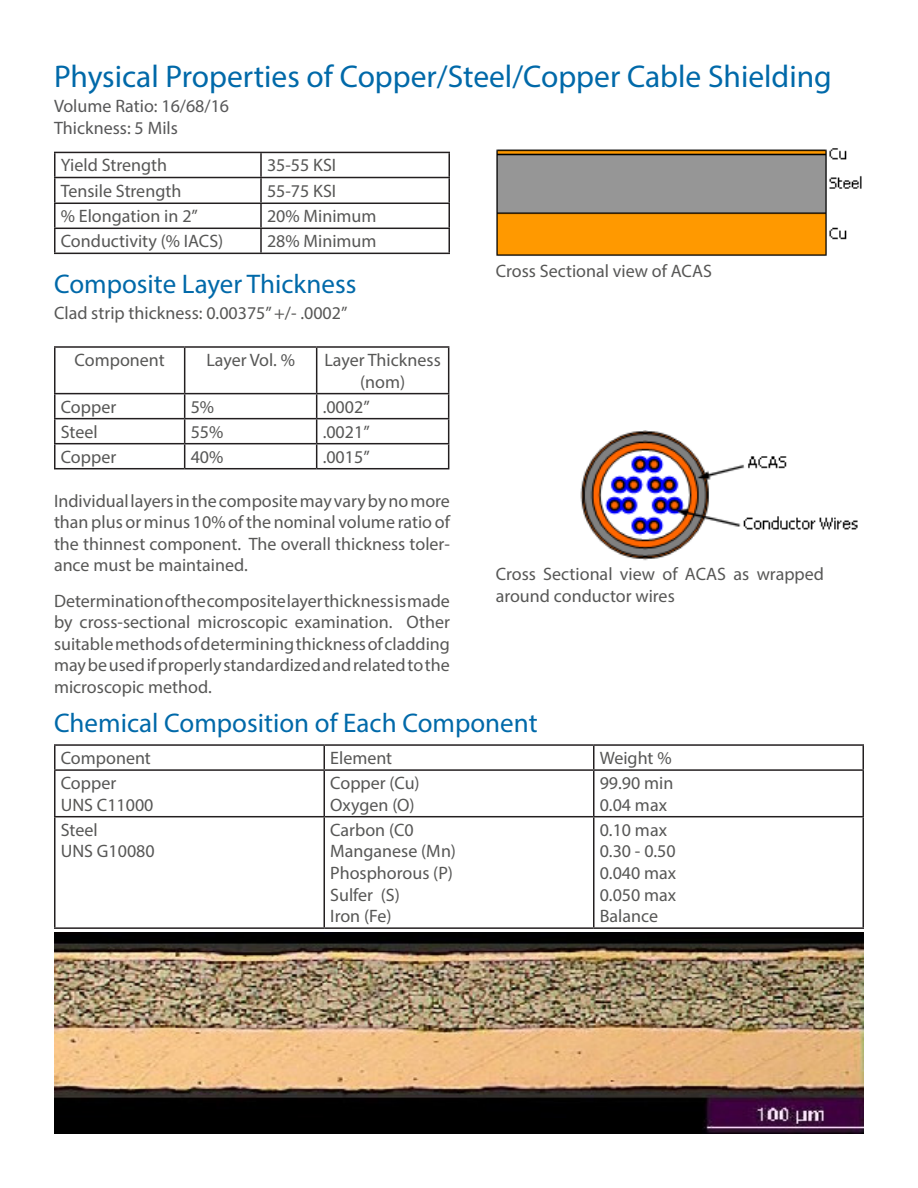
<style>
.page{position:relative;width:918px;height:1188px;background:#fff}
.page>*{position:absolute;margin:0;border:0;box-sizing:border-box;transform-origin:0 0}
.t1{font:31.5px "Myriad Pro";color:#0069a9}
.t2{font:27px "Myriad Pro";color:#0069a9}
.t3{font:18px/21.6px "Myriad Pro";color:#575756;text-align:justify}
.t4{font:18px "Myriad Pro";color:#575758}
</style>
<div class="page">
<hr style="left:54px;top:346px;width:131px;height:2px;background:#231f20">
<hr style="left:54px;top:348px;width:2px;height:45px;background:#231f20">
<hr style="left:185px;top:346px;width:132px;height:2px;background:#231f20">
<hr style="left:184px;top:348px;width:1px;height:45px;background:#231f20">
<hr style="left:317px;top:346px;width:132px;height:2px;background:#231f20">
<hr style="left:316px;top:348px;width:1px;height:45px;background:#231f20">
<hr style="left:448px;top:348px;width:1px;height:45px;background:#231f20">
<hr style="left:54px;top:393px;width:131px;height:1px;background:#231f20">
<hr style="left:54px;top:394px;width:2px;height:24px;background:#231f20">
<hr style="left:185px;top:393px;width:132px;height:1px;background:#231f20">
<hr style="left:317px;top:393px;width:132px;height:1px;background:#231f20">
<hr style="left:54px;top:418px;width:131px;height:1px;background:#231f20">
<hr style="left:54px;top:419px;width:2px;height:24px;background:#231f20">
<hr style="left:185px;top:418px;width:132px;height:1px;background:#231f20">
<hr style="left:317px;top:418px;width:132px;height:1px;background:#231f20">
<hr style="left:54px;top:443px;width:131px;height:1px;background:#231f20">
<hr style="left:54px;top:444px;width:2px;height:24px;background:#231f20">
<hr style="left:185px;top:443px;width:132px;height:1px;background:#231f20">
<svg style="left:184px;top:394px;width:1px;height:74px"></svg>
<hr style="left:317px;top:443px;width:132px;height:1px;background:#231f20">
<svg style="left:316px;top:394px;width:1px;height:74px"></svg>
<svg style="left:448px;top:394px;width:1px;height:74px"></svg>
<hr style="left:54px;top:468px;width:131px;height:1px;background:#231f20">
<hr style="left:185px;top:468px;width:132px;height:1px;background:#231f20">
<hr style="left:317px;top:468px;width:132px;height:1px;background:#231f20">
<hr style="left:54px;top:152px;width:207px;height:1px;background:#231f20">
<hr style="left:54px;top:153px;width:2px;height:24px;background:#231f20">
<hr style="left:261px;top:152px;width:189px;height:1px;background:#231f20">
<hr style="left:260px;top:153px;width:2px;height:24px;background:#231f20">
<hr style="left:448px;top:153px;width:2px;height:24px;background:#231f20">
<hr style="left:54px;top:177px;width:207px;height:1px;background:#231f20">
<hr style="left:54px;top:178px;width:2px;height:25px;background:#231f20">
<hr style="left:261px;top:177px;width:189px;height:1px;background:#231f20">
<hr style="left:260px;top:178px;width:2px;height:25px;background:#231f20">
<hr style="left:448px;top:178px;width:2px;height:25px;background:#231f20">
<hr style="left:54px;top:203px;width:207px;height:1px;background:#231f20">
<hr style="left:54px;top:204px;width:2px;height:24px;background:#231f20">
<hr style="left:261px;top:203px;width:189px;height:1px;background:#231f20">
<hr style="left:260px;top:204px;width:2px;height:24px;background:#231f20">
<hr style="left:448px;top:204px;width:2px;height:24px;background:#231f20">
<hr style="left:54px;top:228px;width:207px;height:1px;background:#231f20">
<hr style="left:54px;top:229px;width:2px;height:24px;background:#231f20">
<hr style="left:261px;top:228px;width:189px;height:1px;background:#231f20">
<hr style="left:260px;top:229px;width:2px;height:24px;background:#231f20">
<hr style="left:448px;top:229px;width:2px;height:24px;background:#231f20">
<hr style="left:54px;top:253px;width:207px;height:1px;background:#231f20">
<hr style="left:261px;top:253px;width:189px;height:1px;background:#231f20">
<hr style="left:54px;top:744px;width:270px;height:2px;background:#231f20">
<hr style="left:54px;top:746px;width:2px;height:23px;background:#231f20">
<hr style="left:324px;top:744px;width:270px;height:2px;background:#231f20">
<svg style="left:324px;top:746px;width:1px;height:23px"></svg>
<hr style="left:594px;top:744px;width:270px;height:2px;background:#231f20">
<svg style="left:593px;top:746px;width:1px;height:23px"></svg>
<hr style="left:862px;top:746px;width:2px;height:23px;background:#231f20">
<hr style="left:54px;top:769px;width:270px;height:2px;background:#231f20">
<hr style="left:54px;top:771px;width:2px;height:45px;background:#231f20">
<hr style="left:324px;top:769px;width:270px;height:2px;background:#231f20">
<hr style="left:324px;top:771px;width:1px;height:45px;background:#231f20">
<hr style="left:594px;top:769px;width:270px;height:2px;background:#231f20">
<hr style="left:593px;top:771px;width:1px;height:45px;background:#231f20">
<hr style="left:862px;top:771px;width:2px;height:45px;background:#231f20">
<hr style="left:54px;top:816px;width:270px;height:1px;background:#231f20">
<hr style="left:54px;top:817px;width:2px;height:110px;background:#231f20">
<hr style="left:324px;top:816px;width:270px;height:1px;background:#231f20">
<hr style="left:324px;top:817px;width:1px;height:110px;background:#231f20">
<hr style="left:594px;top:816px;width:270px;height:1px;background:#231f20">
<hr style="left:593px;top:817px;width:1px;height:110px;background:#231f20">
<hr style="left:862px;top:817px;width:2px;height:110px;background:#231f20">
<hr style="left:54px;top:927px;width:270px;height:2px;background:#231f20">
<hr style="left:324px;top:927px;width:270px;height:2px;background:#231f20">
<hr style="left:594px;top:927px;width:270px;height:2px;background:#231f20">
<img style="left:54px;top:932px;width:810px;height:202px">
<img style="left:496px;top:148px;width:366px;height:108px">
<img style="left:580px;top:430px;width:278px;height:131px">
<p class="t1" style="left:54px;top:57px;width:779px">Physical Properties of Copper/Steel/Copper Cable Shielding</p>
<p class="t4" style="left:54px;top:95px;width:177px">Volume Ratio: 16/68/16</p>
<p class="t4" style="left:54px;top:117px;width:125px">Thickness: 5 Mils</p>
<p class="t3" style="left:61px;top:154px;width:108px">Yield Strength</p>
<p class="t3" style="left:267px;top:154px;width:71px">35-55 KSI</p>
<p class="t3" style="left:61px;top:179px;width:122px">Tensile Strength</p>
<p class="t3" style="left:267px;top:179px;width:71px">55-75 KSI</p>
<p class="t3" style="left:61px;top:205px;width:139px">% Elongation in 2”</p>
<p class="t3" style="left:267px;top:205px;width:111px">20% Minimum</p>
<p class="t3" style="left:61px;top:230px;width:164px">Conductivity (% IACS)</p>
<p class="t3" style="left:267px;top:230px;width:111px">28% Minimum</p>
<p class="t2" style="left:54px;top:267px;width:304px">Composite Layer Thickness</p>
<p class="t3" style="left:54px;top:302px;width:295px">Clad strip thickness: 0.00375” +/- .0002”</p>
<p class="t3" style="left:75px;top:349px;width:92px">Component</p>
<p class="t3" style="left:206px;top:349px;width:90px">Layer Vol. %</p>
<p class="t3" style="left:324px;top:349px;width:118px;text-align:center">Layer Thickness (nom)</p>
<p class="t3" style="left:61px;top:396px;width:57px">Copper</p>
<p class="t3" style="left:191px;top:396px;width:25px">5%</p>
<p class="t3" style="left:323px;top:396px;width:49px">.0002”</p>
<p class="t3" style="left:61px;top:421px;width:38px">Steel</p>
<p class="t3" style="left:191px;top:421px;width:34px">55%</p>
<p class="t3" style="left:323px;top:421px;width:49px">.0021”</p>
<p class="t3" style="left:61px;top:446px;width:57px">Copper</p>
<p class="t3" style="left:191px;top:446px;width:34px">40%</p>
<p class="t3" style="left:323px;top:446px;width:49px">.0015”</p>
<p class="t3" style="left:54px;top:490px;width:398px">Individual layers in the composite may vary by no more than plus or minus 10% of the nominal volume ratio of the thinnest component. The overall thickness toler&shy;ance must be maintained.</p>
<p class="t3" style="left:54px;top:589px;width:398px">Determination of the composite layer thickness is made by cross-sectional microscopic examination. Other suitable methods of determining thickness of cladding may be used if properly standardized and related to the microscopic method.</p>
<p class="t3" style="left:496px;top:260px;width:218px">Cross Sectional view of ACAS</p>
<p class="t3" style="left:496px;top:563px;width:330px">Cross Sectional view of ACAS as wrapped around conductor wires</p>
<p class="t2" style="left:54px;top:707px;width:485px">Chemical Composition of Each Component</p>
<p class="t3" style="left:61px;top:747px;width:92px">Component</p>
<p class="t3" style="left:330px;top:747px;width:64px">Element</p>
<p class="t3" style="left:600px;top:747px;width:73px">Weight %</p>
<p class="t3" style="left:61px;top:772px;width:57px">Copper</p>
<p class="t3" style="left:61px;top:794px;width:94px">UNS C11000</p>
<p class="t3" style="left:330px;top:772px;width:91px">Copper (Cu)</p>
<p class="t3" style="left:330px;top:794px;width:86px">Oxygen (O)</p>
<p class="t3" style="left:600px;top:772px;width:75px">99.90 min</p>
<p class="t3" style="left:600px;top:794px;width:69px">0.04 max</p>
<p class="t3" style="left:61px;top:819px;width:38px">Steel</p>
<p class="t3" style="left:61px;top:840px;width:95px">UNS G10080</p>
<p class="t3" style="left:330px;top:819px;width:85px">Carbon (C0</p>
<p class="t3" style="left:330px;top:840px;width:127px">Manganese (Mn)</p>
<p class="t3" style="left:330px;top:862px;width:124px">Phosphorous (P)</p>
<p class="t3" style="left:330px;top:883px;width:71px">Sulfer (S)</p>
<p class="t3" style="left:330px;top:905px;width:63px">Iron (Fe)</p>
<p class="t3" style="left:600px;top:819px;width:69px">0.10 max</p>
<p class="t3" style="left:600px;top:840px;width:78px">0.30 - 0.50</p>
<p class="t3" style="left:600px;top:862px;width:78px">0.040 max</p>
<p class="t3" style="left:600px;top:883px;width:78px">0.050 max</p>
<p class="t3" style="left:600px;top:905px;width:60px">Balance</p>
</div>
